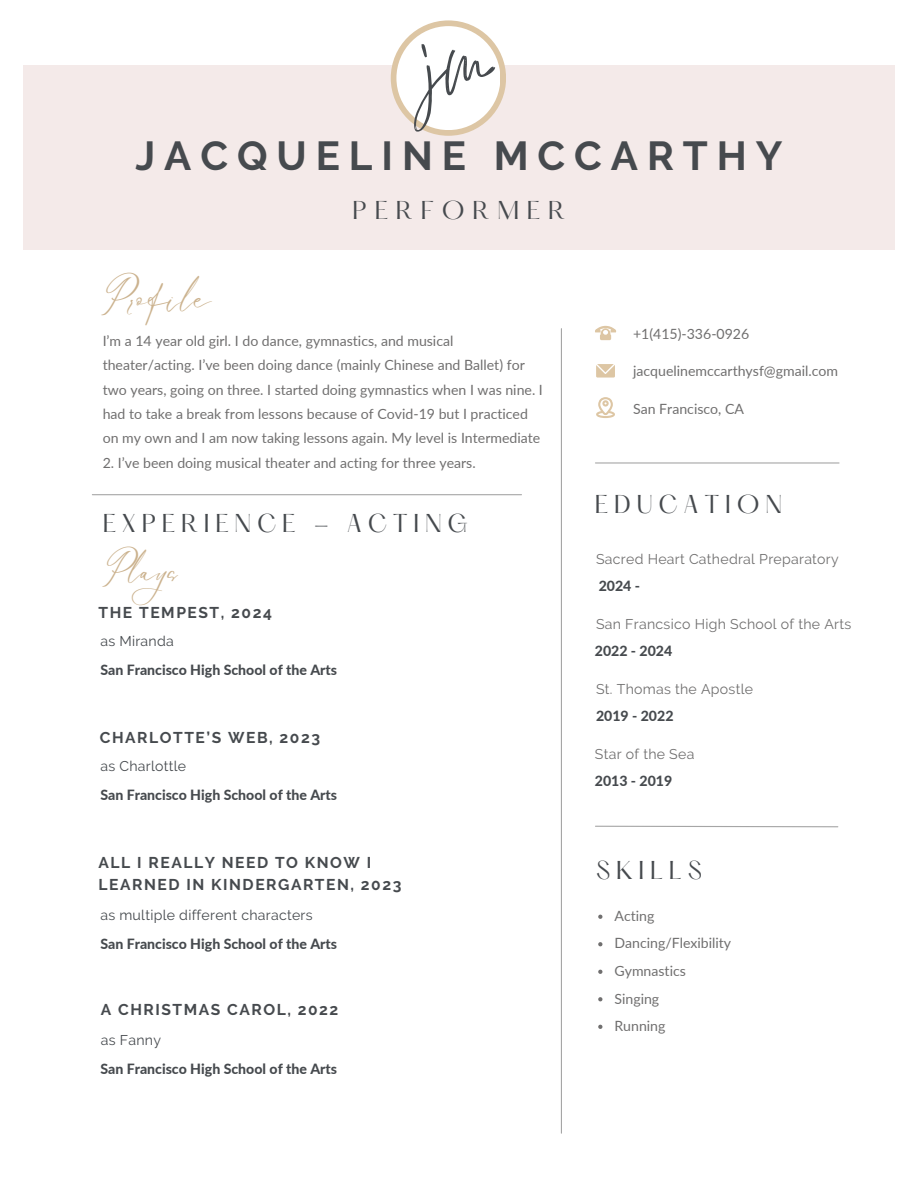
<style>
.page{position:relative;width:918px;height:1188px;background:#fff}
.page>*{position:absolute;margin:0;border:0;box-sizing:border-box;transform-origin:0 0}
.t1{font:108px "Shadow";color:#464a4e}
.t2{font:700 40.35px "Raleway";letter-spacing:.22em;color:#464a4e}
.t3{font:26.7px "Le Jour Script";color:#cbb28e}
.t4{font:25.2px "Le Jour Script";color:#cbb28e}
.t5{font:22.5px "Hatton";letter-spacing:.255em;color:#464a4e}
.t6{font:22.5px "Hatton";letter-spacing:.345em;color:#464a4e}
.t7{font:700 15.6px/21.3px "Raleway";letter-spacing:.1em;color:#464a4e}
.t8{font:14.1px/24.3px "Lato";color:#706f6f}
.t9{font:800 14.1px "Lato";color:#464a4e}
.t10{font:14.1px "Raleway";letter-spacing:.02em;color:#706f6f}
.t11{font:14.1px "Raleway";letter-spacing:.02em;color:#464a4e}
</style>
<div class="page">
<div style="left:23px;top:65px;width:872px;height:185px;background:#f4eae9"></div>
<div style="left:391px;top:20px;width:115px;height:116px;background:#ddc6a4;border-radius:50%"></div>
<div style="left:396px;top:26px;width:104px;height:104px;background:#fff;border-radius:50%"></div>
<svg style="left:595px;top:825px;width:244px;height:3px"></svg>
<hr style="left:595px;top:462px;width:244px;height:2px;background:#a6a6a6">
<svg style="left:596px;top:364px;width:19px;height:14px"></svg>
<hr style="left:92px;top:494px;width:430px;height:1px;background:#a6a6a6">
<hr style="left:561px;top:329px;width:1px;height:804px;background:#a6a6a6">
<svg style="left:595px;top:326px;width:21px;height:14px"></svg>
<svg style="left:596px;top:397px;width:19px;height:21px"></svg>
<svg style="left:598px;top:915px;width:4px;height:4px"></svg>
<svg style="left:598px;top:942px;width:4px;height:4px"></svg>
<svg style="left:598px;top:970px;width:4px;height:4px"></svg>
<svg style="left:598px;top:997px;width:4px;height:4px"></svg>
<svg style="left:598px;top:1025px;width:4px;height:4px"></svg>
<h4 class="t1" style="left:426px;top:-24px;width:67px">jm</h4>
<h2 class="t2" style="left:135px;top:132px;width:649px">JACQUELINE MCCARTHY</h2>
<p class="t3" style="left:102px;top:281px;width:111px">Profile</p>
<h1 class="t6" style="left:353px;top:200px;width:214px">PERFORMER</h1>
<p class="t8" style="left:103px;top:328px;width:442px">I’m a 14 year old girl. I do dance, gymnastics, and musical theater/acting. I’ve been doing dance (mainly Chinese and Ballet) for two years, going on three. I started doing gymnastics when I was nine. I had to take a break from lessons because of Covid-19 but I practiced on my own and I am now taking lessons again. My level is Intermediate</p>
<p class="t8" style="left:103px;top:450px;width:375px">2. I’ve been doing musical theater and acting for three years.</p>
<h5 class="t5" style="left:103px;top:513px;width:366px">EXPERIENCE - ACTING</h5>
<h6 class="t4" style="left:103px;top:555px;width:95px">Plays</h6>
<p class="t7" style="left:99px;top:601px;width:175px">THE TEMPEST, 2024</p>
<p class="t11" style="left:100px;top:632px;width:75px">as Miranda</p>
<h6 class="t9" style="left:100px;top:661px;width:238px">San Francisco High School of the Arts</h6>
<h6 class="t7" style="left:100px;top:727px;width:222px">CHARLOTTE’S WEB, 2023</h6>
<p class="t11" style="left:100px;top:758px;width:87px">as Charlottle</p>
<h6 class="t9" style="left:100px;top:786px;width:238px">San Francisco High School of the Arts</h6>
<p class="t7" style="left:99px;top:852px;width:304px">ALL I REALLY NEED TO KNOW I<br>LEARNED IN KINDERGARTEN, 2023</p>
<h5 class="t11" style="left:100px;top:906px;width:214px">as multiple different characters</h5>
<p class="t9" style="left:100px;top:935px;width:238px">San Francisco High School of the Arts</p>
<p class="t7" style="left:101px;top:999px;width:239px">A CHRISTMAS CAROL, 2022</p>
<h4 class="t11" style="left:101px;top:1032px;width:62px">as Fanny</h4>
<p class="t9" style="left:100px;top:1060px;width:238px">San Francisco High School of the Arts</p>
<h6 class="t8" style="left:633px;top:321px;width:118px">+1(415)-336-0926</h6>
<h5 class="t8" style="left:633px;top:359px;width:206px">jacquelinemccarthysf@gmail.com</h5>
<h6 class="t8" style="left:633px;top:396px;width:112px">San Francisco, CA</h6>
<h4 class="t5" style="left:595px;top:494px;width:189px">EDUCATION</h4>
<h4 class="t10" style="left:596px;top:551px;width:244px">Sacred Heart Cathedral Preparatory</h4>
<p class="t9" style="left:599px;top:577px;width:43px">2024 -</p>
<h3 class="t10" style="left:596px;top:616px;width:257px">San Francsico High School of the Arts</h3>
<h6 class="t9" style="left:595px;top:642px;width:79px">2022 - 2024</h6>
<p class="t10" style="left:596px;top:681px;width:158px">St. Thomas the Apostle</p>
<p class="t9" style="left:596px;top:707px;width:79px">2019 - 2022</p>
<p class="t10" style="left:595px;top:746px;width:101px">Star of the Sea</p>
<p class="t9" style="left:595px;top:772px;width:79px">2013 - 2019</p>
<p class="t5" style="left:596px;top:860px;width:107px">SKILLS</p>
<h3 class="t8" style="left:614px;top:903px;width:41px">Acting</h3>
<p class="t8" style="left:614px;top:931px;width:118px">Dancing/Flexibility</p>
<p class="t8" style="left:614px;top:958px;width:73px">Gymnastics</p>
<p class="t8" style="left:614px;top:986px;width:46px">Singing</p>
<p class="t8" style="left:614px;top:1013px;width:53px">Running</p>
</div>
